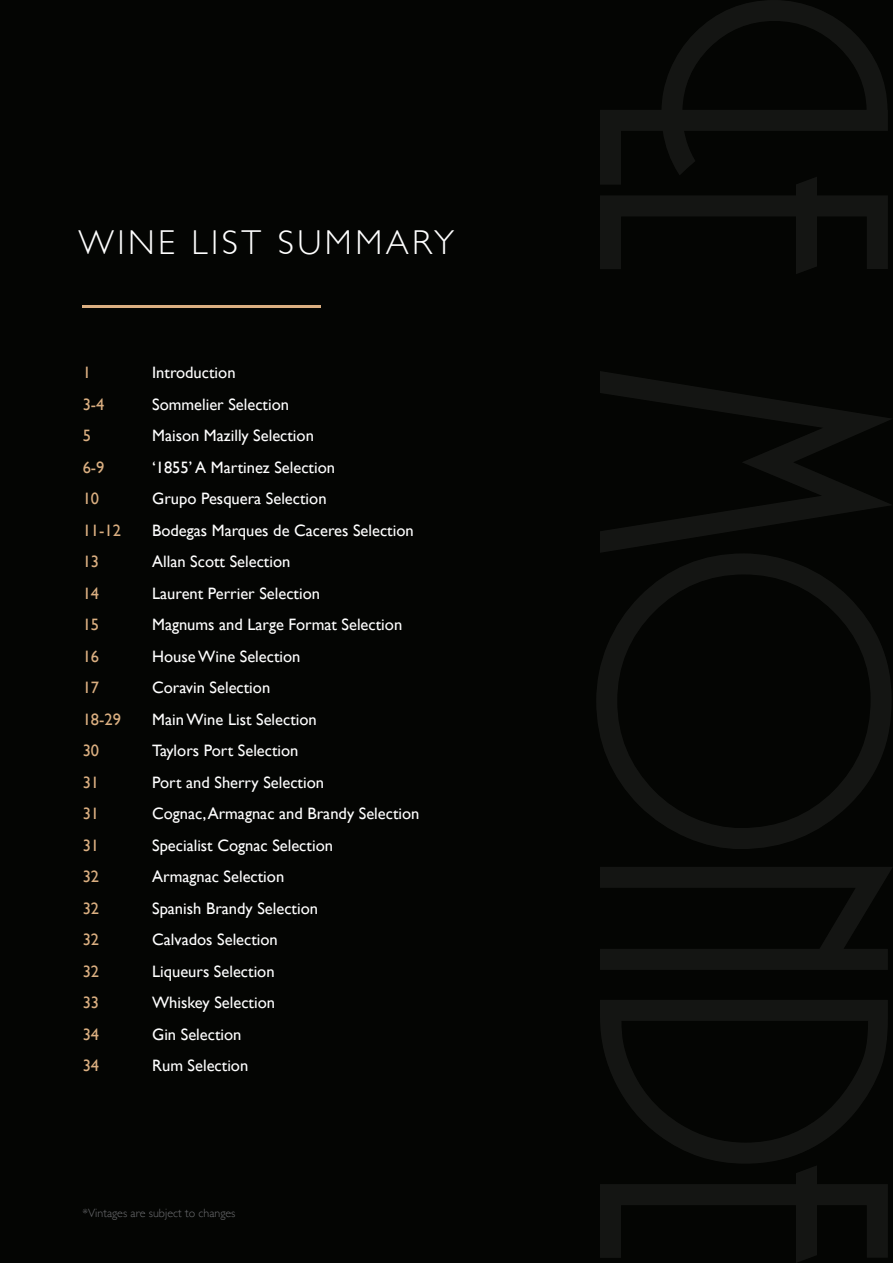
<style>
.page{position:relative;width:893px;height:1263px;background:#040503}
.page>*{position:absolute;margin:0;border:0;box-sizing:border-box;transform-origin:0 0}
.t1{font:300 34.5px "Gill Sans";letter-spacing:.1em;color:#fff}
.t2{font:16.5px/31.5px "Gill Sans";color:#fff}
.t3{font:16.5px/31.5px "Gill Sans";color:#dbaf81}
.t4{font:300 12px "Gill Sans";color:#6c6d70}
</style>
<div class="page">
<hr style="left:82px;top:305px;width:239px;height:2px;background:#dbaf81">
<svg style="left:600px;top:0;width:288px;height:177px"></svg>
<svg style="left:600px;top:177px;width:288px;height:97px"></svg>
<svg style="left:600px;top:371px;width:291px;height:182px"></svg>
<svg style="left:596px;top:554px;width:295px;height:295px"></svg>
<svg style="left:600px;top:867px;width:292px;height:103px"></svg>
<svg style="left:600px;top:1000px;width:288px;height:163px"></svg>
<svg style="left:600px;top:1166px;width:288px;height:97px"></svg>
<h1 class="t1" style="left:79px;top:216px;width:377px">WINE LIST SUMMARY</h1>
<p class="t3" style="left:83px;top:357px;width:40px">1<br>3-4<br>5<br>6-9<br>10<br>11-12<br>13<br>14<br>15<br>16<br>17<br>18-29<br>30<br>31<br>31<br>31<br>32<br>32<br>32<br>32<br>33<br>34<br>34</p>
<p class="t2" style="left:152px;top:357px;width:269px">Introduction<br>Sommelier Selection<br>Maison Mazilly Selection<br>‘1855’ A Martinez Selection<br>Grupo Pesquera Selection<br>Bodegas Marques de Caceres Selection<br>Allan Scott Selection<br>Laurent Perrier Selection<br>Magnums and Large Format Selection<br>House Wine Selection<br>Coravin Selection<br>Main Wine List Selection<br>Taylors Port Selection<br>Port and Sherry Selection<br>Cognac, Armagnac and Brandy Selection<br>Specialist Cognac Selection<br>Armagnac Selection<br>Spanish Brandy Selection<br>Calvados Selection<br>Liqueurs Selection<br>Whiskey Selection<br>Gin Selection<br>Rum Selection</p>
<p class="t4" style="left:83px;top:1203px;width:154px">*Vintages are subject to changes</p>
</div>
